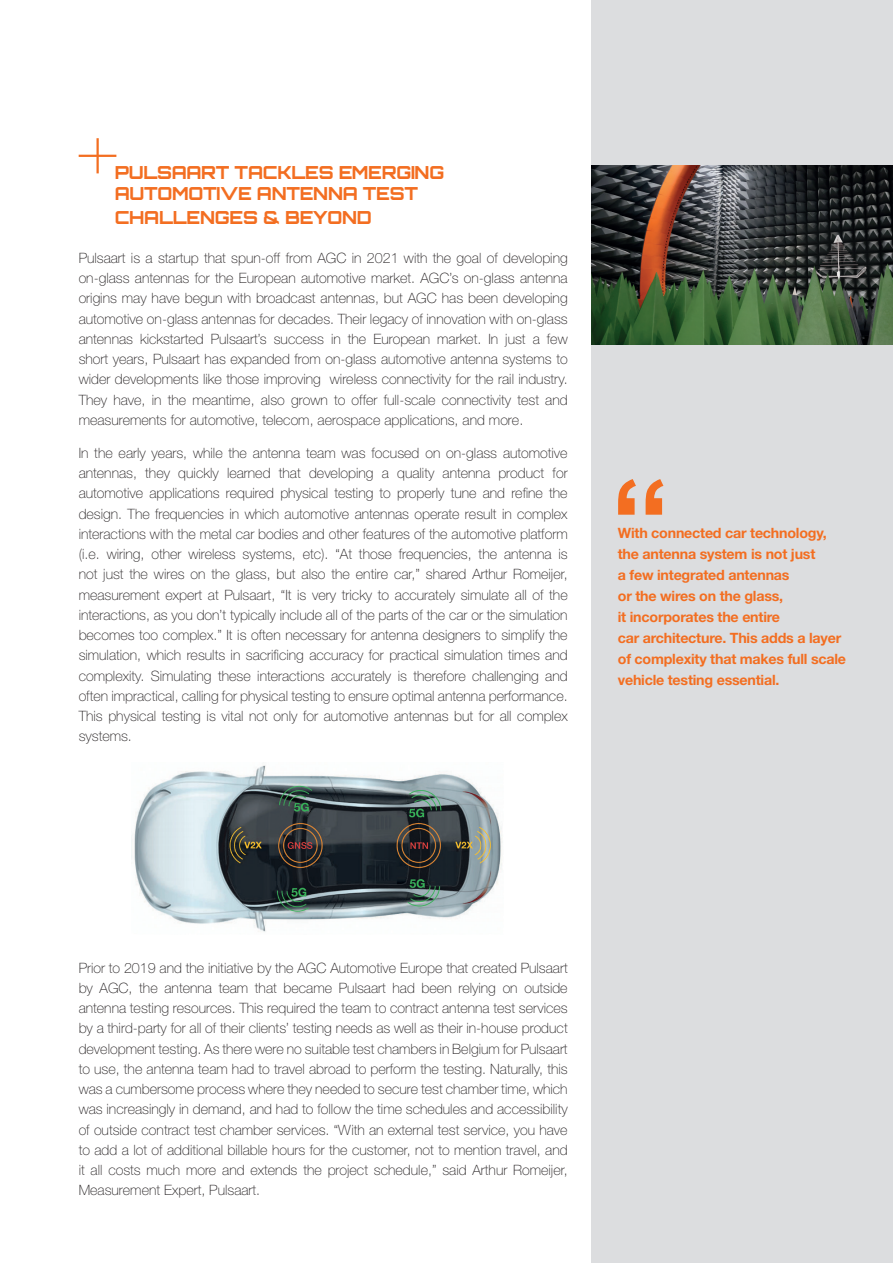
<style>
.page{position:relative;width:893px;height:1263px;background:#fff}
.page>*{position:absolute;margin:0;border:0;box-sizing:border-box;transform-origin:0 0}
.t1{font:700 120px "Arial";color:#f36e21}
.t2{font:18px/21px "Orbitron";letter-spacing:-.015em;color:#f36e21}
.t3{font:100 14.25px/20.2px "Helvetica Neue LT Std";color:#231f20;text-align:justify}
.t4{font:700 14.25px/21px "Helvetica Neue LT Std";letter-spacing:-.015em;color:#f36e21}
</style>
<div class="page">
<div style="left:591px;top:0;width:302px;height:1263px;background:#dcdddf"></div>
<hr style="left:96px;top:138px;width:3px;height:35px;background:#f36e21">
<hr style="left:79px;top:155px;width:37px;height:2px;background:#f36e21">
<img style="left:591px;top:166px;width:302px;height:178px">
<img style="left:131px;top:765px;width:371px;height:167px">
<p class="t2" style="left:115px;top:162px;width:331px">PULSAART TACKLES EMERGING<br>AUTOMOTIVE ANTENNA TEST</p>
<p class="t2" style="left:115px;top:207px;width:259px">CHALLENGES &amp; BEYOND</p>
<p class="t3" style="left:79px;top:248px;width:491px">Pulsaart is a startup that spun-off from AGC in 2021 with the goal of developing on-glass antennas for the European automotive market. AGC’s on-glass antenna origins may have begun with broadcast antennas, but AGC has been developing automotive on-glass antennas for decades. Their legacy of innovation with on-glass antennas kickstarted Pulsaart’s success in the European market. In just a few short years, Pulsaart has expanded from on-glass automotive antenna systems to wider developments like those improving wireless connectivity for the rail industry.<br>They have, in the meantime, also grown to offer full-scale connectivity test and measurements for automotive, telecom, aerospace applications, and more.</p>
<p class="t3" style="left:79px;top:443px;width:491px">In the early years, while the antenna team was focused on on-glass automotive antennas, they quickly learned that developing a quality antenna product for automotive applications required physical testing to properly tune and refine the design. The frequencies in which automotive antennas operate result in complex interactions with the metal car bodies and other features of the automotive platform (i.e. wiring, other wireless systems, etc). “At those frequencies, the antenna is not just the wires on the glass, but also the entire car,” shared Arthur Romeijer, measurement expert at Pulsaart, “It is very tricky to accurately simulate all of the interactions, as you don’t typically include all of the parts of the car or the simulation becomes too complex.” It is often necessary for antenna designers to simplify the simulation, which results in sacrificing accuracy for practical simulation times and complexity. Simulating these interactions accurately is therefore challenging and often impractical, calling for physical testing to ensure optimal antenna performance.<br>This physical testing is vital not only for automotive antennas but for all complex systems.</p>
<h1 class="t1" style="left:610px;top:445px;width:61px">“</h1>
<p class="t4" style="left:618px;top:522px;width:230px">With connected car technology, the antenna system is not just<br>a few integrated antennas<br>or the wires on the glass,<br>it incorporates the entire<br>car architecture. This adds a layer of complexity that makes full scale vehicle testing essential.</p>
<p class="t3" style="left:79px;top:957px;width:491px">Prior to 2019 and the initiative by the AGC Automotive Europe that created Pulsaart by AGC, the antenna team that became Pulsaart had been relying on outside antenna testing resources. This required the team to contract antenna test services by a third-party for all of their clients’ testing needs as well as their in-house product development testing. As there were no suitable test chambers in Belgium for Pulsaart to use, the antenna team had to travel abroad to perform the testing. Naturally, this was a cumbersome process where they needed to secure test chamber time, which was increasingly in demand, and had to follow the time schedules and accessibility of outside contract test chamber services. “With an external test service, you have to add a lot of additional billable hours for the customer, not to mention travel, and it all costs much more and extends the project schedule,” said Arthur Romeijer, Measurement Expert, Pulsaart.</p>
</div>
